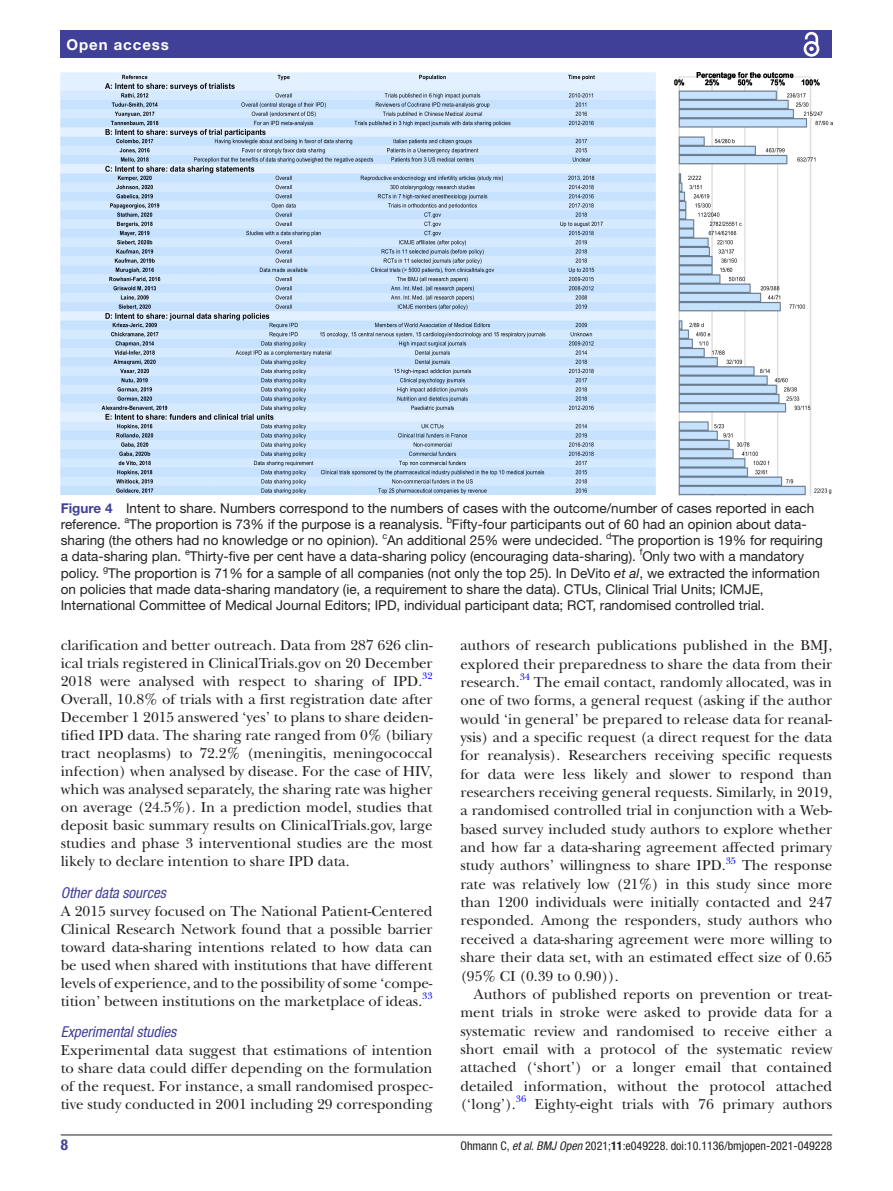
<style>
.page{position:relative;width:893px;height:1191px;background:#fff}
.page>*{position:absolute;margin:0;border:0;box-sizing:border-box;transform-origin:0 0}
.t1{font:15px/18.3px "New Baskerville";color:#231f20;text-align:justify}
.t2{font:italic condensed 15px "Helvetica Neue LT Std";color:#414099}
.t3{font:700 15px "Helvetica Neue LT Std";letter-spacing:.065em;color:#fff}
.t4{font:700 condensed 15px "Helvetica Neue LT Std";color:#414099}
.t5{font:13.5px/16.2px "Helvetica Neue LT Std";color:#231f20}
.t6{font:condensed 12px "Helvetica Neue LT Std";color:#231f20}
.t7{font:9.9px "New Baskerville";color:#00f}
.t8{font:9px "Helvetica Neue LT Std";color:#231f20}
.s1{font-weight:700;color:#414099}
.s2{font-style:italic}
.s3{font-weight:700}
</style>
<div class="page">
<hr style="left:61px;top:1134px;width:771px;height:1px;background:#231f20">
<div style="left:61px;top:31px;width:771px;height:27px;background:#414099"></div>
<svg style="left:803px;top:31px;width:17px;height:26px"></svg>
<img style="left:61px;top:73px;width:771px;height:422px">
<p class="t3" style="left:66px;top:35px;width:104px">Open access</p>
<p class="t5" style="left:61px;top:500px;width:755px"><span class="s1">Figure 4</span> Intent to share. Numbers correspond to the numbers of cases with the outcome/number of cases reported in each reference. <sup>a</sup>The proportion is 73% if the purpose is a reanalysis.</p>
<p class="t8" style="left:447px;top:514px;width:7px">b</p>
<p class="t5" style="left:61px;top:516px;width:764px;text-indent:391px">Fifty-four participants out of 60 had an opinion about data&shy;sharing (the others had no knowledge or no opinion). <sup>c</sup>An additional 25% were undecided. <sup>d</sup>The proportion is 19% for requiring a data-sharing plan. <sup>e</sup>Thirty-five per cent have a data-sharing policy (encouraging data-sharing). <sup>f</sup>Only two with a mandatory policy. <sup>g</sup>The proportion is 71% for a sample of all companies (not only the top 25). In DeVito <span class="s2">et al</span>, we extracted the information on policies that made data-sharing mandatory (ie, a requirement to share the data). CTUs, Clinical Trial Units; ICMJE, International Committee of Medical Journal Editors; IPD, individual participant data; RCT, randomised controlled trial.</p>
<p class="t1" style="left:61px;top:636px;width:373px">clarification and better outreach. Data from 287 626 clin&shy;ical trials registered in ClinicalTrials.gov on 20 December 2018 were analysed with respect to sharing of IPD.</p>
<p class="t7" style="left:422px;top:670px;width:12px">32</p>
<p class="t1" style="left:61px;top:690px;width:373px">Overall, 10.8% of trials with a first registration date after December 1 2015 answered ‘yes’ to plans to share deiden&shy;tified IPD data. The sharing rate ranged from 0% (biliary tract neoplasms) to 72.2% (meningitis, meningococcal infection) when analysed by disease. For the case of HIV, which was analysed separately, the sharing rate was higher on average (24.5%). In a prediction model, studies that deposit basic summary results on ClinicalTrials.gov, large studies and phase 3 interventional studies are the most likely to declare intention to share IPD data.</p>
<p class="t2" style="left:61px;top:883px;width:107px">Other data sources</p>
<p class="t1" style="left:61px;top:902px;width:373px">A 2015 survey focused on The National Patient-Centered Clinical Research Network found that a possible barrier toward data-sharing intentions related to how data can be used when shared with institutions that have different levels of experience, and to the possibility of some ‘compe&shy;tition’ between institutions on the marketplace of ideas.</p>
<p class="t7" style="left:422px;top:990px;width:12px">33</p>
<p class="t2" style="left:61px;top:1023px;width:117px">Experimental studies</p>
<p class="t1" style="left:61px;top:1041px;width:373px">Experimental data suggest that estimations of intention to share data could differ depending on the formulation of the request. For instance, a small randomised prospec&shy;tive study conducted in 2001 including 29 corresponding</p>
<p class="t1" style="left:460px;top:636px;width:373px">authors of research publications published in the BMJ, explored their preparedness to share the data from their research.</p>
<p class="t7" style="left:520px;top:671px;width:12px">34</p>
<p class="t1" style="left:460px;top:673px;width:373px;text-indent:74px">The email contact, randomly allocated, was in one of two forms, a general request (asking if the author would ‘in general’ be prepared to release data for reanal&shy;ysis) and a specific request (a direct request for the data for reanalysis). Researchers receiving specific requests for data were less likely and slower to respond than researchers receiving general requests. Similarly, in 2019, a randomised controlled trial in conjunction with a Web&shy;based survey included study authors to explore whether and how far a data-sharing agreement affected primary study authors’ willingness to share IPD.<sup>35</sup> The response rate was relatively low (21%) in this study since more than 1200 individuals were initially contacted and 247 responded. Among the responders, study authors who received a data-sharing agreement were more willing to share their data set, with an estimated effect size of 0.65 (95% CI (0.39 to 0.90)).</p>
<p class="t1" style="left:460px;top:985px;width:373px;text-indent:14px">Authors of published reports on prevention or treat&shy;ment trials in stroke were asked to provide data for a systematic review and randomised to receive either a short email with a protocol of the systematic review attached (‘short’) or a longer email that contained detailed information, without the protocol attached (‘long’).<sup>36</sup></p>
<p class="t1" style="left:535px;top:1095px;width:299px">Eighty-eight trials with 76 primary authors</p>
<p class="t4" style="left:61px;top:1135px;width:9px">8</p>
<p class="t6" style="left:460px;top:1138px;width:373px">Ohmann C, <span class="s2">et al</span>. <span class="s2">BMJ Open</span> 2021;<span class="s3">11</span>:e049228. doi:10.1136/bmjopen-2021-049228</p>
</div>
